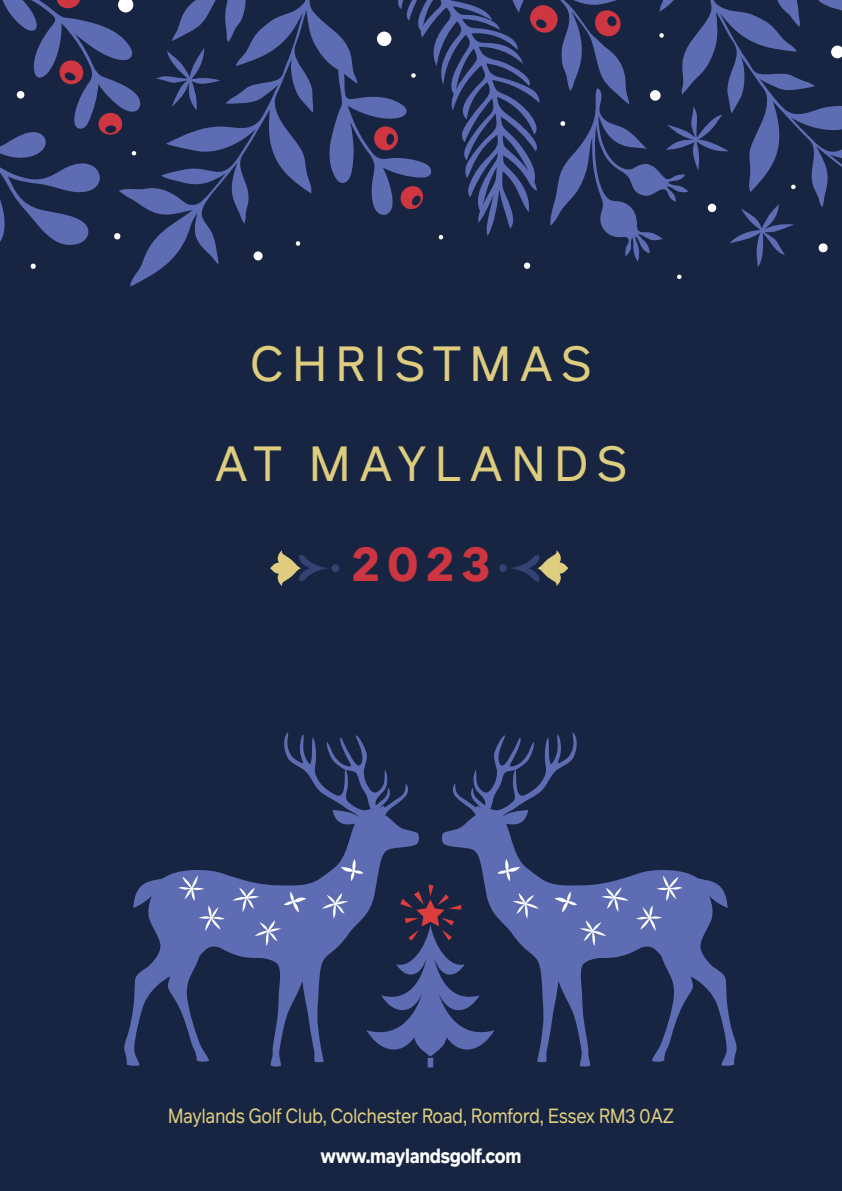
<style>
.page{position:relative;width:842px;height:1191px;background:#172542}
.page>*{position:absolute;margin:0;border:0;box-sizing:border-box;transform-origin:0 0}
.t1{font:48px/100px "Infra";letter-spacing:.155em;color:#decc7f;text-align:center}
.t2{font:700 48px "Infra";color:#cd3641}
.t3{font:20px "Infra";letter-spacing:-.025em;color:#decc7f;scale:.9 1}
.t4{font:700 20px "Infra";letter-spacing:-.025em;color:#fff;scale:.9 1}
</style>
<div class="page">
<svg style="left:0;top:0;width:17px;height:242px"></svg>
<svg style="left:677px;top:274px;width:4px;height:5px"></svg>
<svg style="left:17px;top:0;width:825px;height:269px"></svg>
<svg style="left:442px;top:732px;width:295px;height:334px"></svg>
<svg style="left:124px;top:732px;width:295px;height:334px"></svg>
<svg style="left:178px;top:859px;width:505px;height:208px"></svg>
<svg style="left:511px;top:550px;width:57px;height:36px"></svg>
<div style="left:499px;top:564px;width:8px;height:8px;background:#334373;border-radius:50%"></div>
<svg style="left:270px;top:550px;width:58px;height:36px"></svg>
<div style="left:332px;top:564px;width:7px;height:8px;background:#334373;border-radius:50%"></div>
<h1 class="t1" style="left:214px;top:314px;width:415px">CHRISTMAS<br>AT MAYLANDS</h1>
<h1 class="t2" style="left:352px;top:536px;width:140px">2023</h1>
<p class="t3" style="left:168px;top:1104px;width:564px">Maylands Golf Club, Colchester Road, Romford, Essex RM3 0AZ</p>
<p class="t4" style="left:320px;top:1144px;width:225px">www.maylandsgolf.com</p>
</div>
